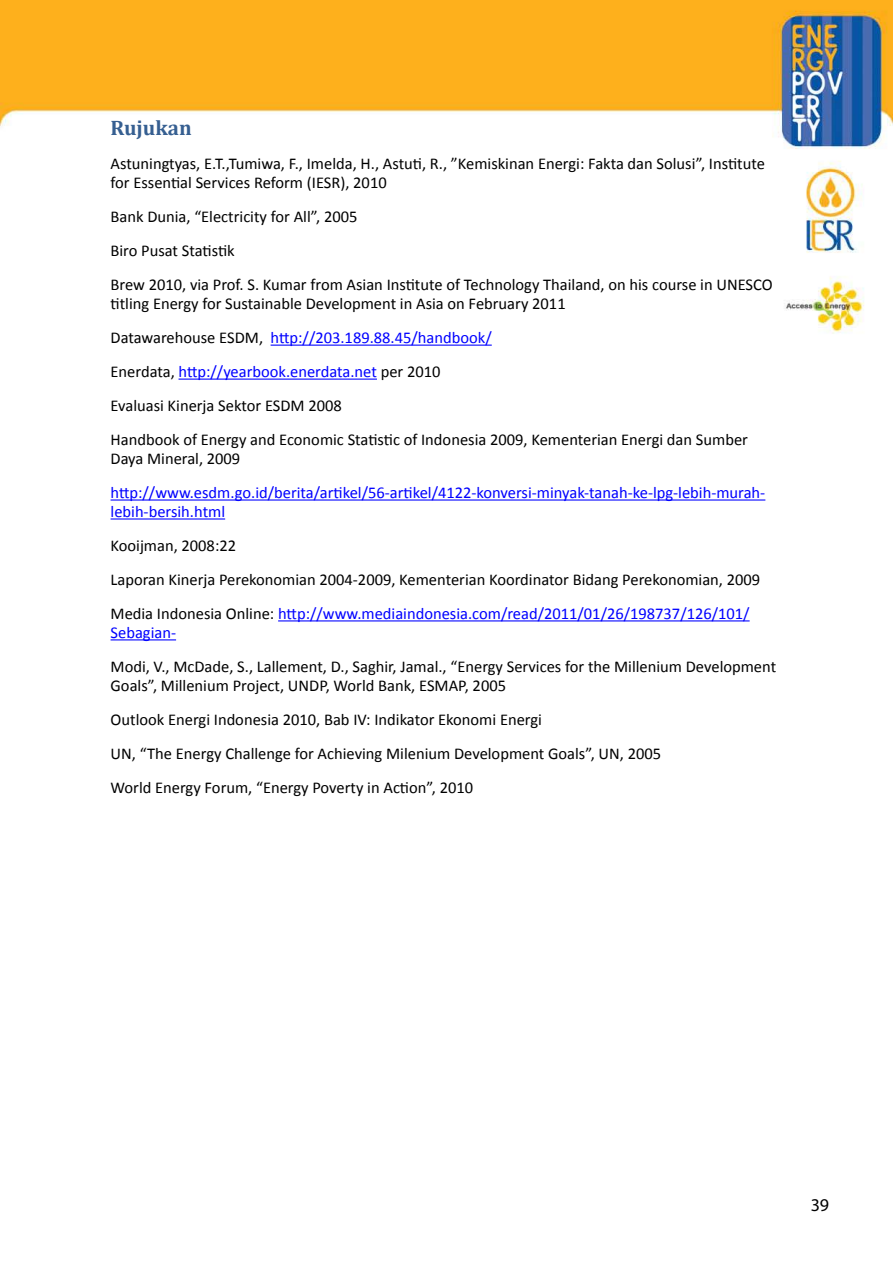
<style>
.page{position:relative;width:893px;height:1263px;background:#fff}
.page>*{position:absolute;margin:0;border:0;box-sizing:border-box;transform-origin:0 0}
.t1{font:700 21px "Cambria";color:#365f91}
.t2{font:18px "Myriad Pro";color:#000}
.t3{font:16.5px/33.9px "Calibri";color:#000}
.t4{font:16.5px/18.9px "Calibri";color:#00f}
.s1{color:#00f}
</style>
<div class="page">
<img style="left:0;top:0;width:893px;height:641px">
<hr style="left:271px;top:345px;width:221px;height:1px;background:#00f">
<hr style="left:179px;top:379px;width:198px;height:1px;background:#00f">
<hr style="left:111px;top:499px;width:654px;height:1px;background:#00f">
<hr style="left:111px;top:518px;width:114px;height:1px;background:#00f">
<hr style="left:278px;top:620px;width:472px;height:1px;background:#00f">
<hr style="left:111px;top:639px;width:65px;height:1px;background:#00f">
<p class="t1" style="left:111px;top:115px;width:83px">Rujukan</p>
<p class="t3" style="left:111px;top:154px;width:656px;line-height:19px">Astuningtyas, E.T.,Tumiwa, F., Imelda, H., Astuti, R., ”Kemiskinan Energi: Fakta dan Solusi”, Institute for Essential Services Reform (IESR), 2010</p>
<p class="t3" style="left:111px;top:199px;width:664px">Bank Dunia, “Electricity for All”, 2005<br>Biro Pusat Statistik<br>Brew 2010, via Prof. S. Kumar from Asian Institute of Technology Thailand, on his course in UNESCO</p>
<p class="t3" style="left:111px;top:286px;width:639px">titling Energy for Sustainable Development in Asia on February 2011<br>Datawarehouse ESDM, <span class="s1">http://203.189.88.45/handbook/<br></span>Enerdata, <span class="s1">http://yearbook.enerdata.net</span> per 2010<br>Evaluasi Kinerja Sektor ESDM 2008<br>Handbook of Energy and Economic Statistic of Indonesia 2009, Kementerian Energi dan Sumber</p>
<p class="t3" style="left:111px;top:441px;width:131px">Daya Mineral, 2009</p>
<p class="t4" style="left:111px;top:482px;width:656px">http://www.esdm.go.id/berita/artikel/56-artikel/4122-konversi-minyak-tanah-ke-lpg-lebih-murah&shy;lebih-bersih.html</p>
<p class="t3" style="left:111px;top:528px;width:651px">Kooijman, 2008:22<br>Laporan Kinerja Perekonomian 2004-2009, Kementerian Koordinator Bidang Perekonomian, 2009<br>Media Indonesia Online: <span class="s1">http://www.mediaindonesia.com/read/2011/01/26/198737/126/101/</span></p>
<p class="t4" style="left:111px;top:622px;width:67px">Sebagian-</p>
<p class="t3" style="left:111px;top:656px;width:667px;line-height:18.9px">Modi, V., McDade, S., Lallement, D., Saghir, Jamal., “Energy Services for the Millenium Development<br>Goals”, Millenium Project, UNDP, World Bank, ESMAP, 2005</p>
<p class="t3" style="left:111px;top:702px;width:552px">Outlook Energi Indonesia 2010, Bab IV: Indikator Ekonomi Energi<br>UN, “The Energy Challenge for Achieving Milenium Development Goals”, UN, 2005<br>World Energy Forum, “Energy Poverty in Action”, 2010</p>
<p class="t2" style="left:811px;top:1193px;width:20px">39</p>
</div>
